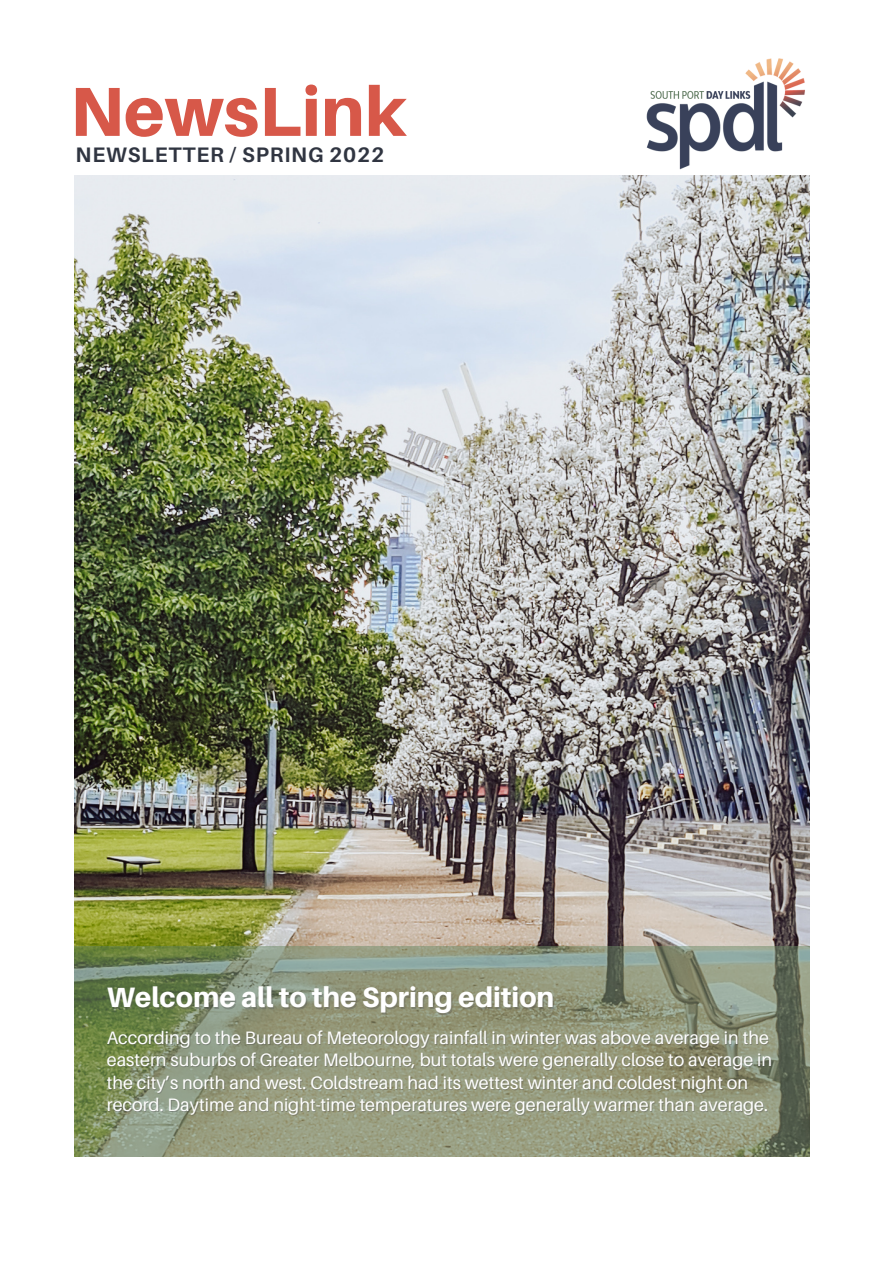
<style>
.page{position:relative;width:893px;height:1264px;background:#fff}
.page>*{position:absolute;margin:0;border:0;box-sizing:border-box;transform-origin:0 0}
.t1{font:800 69.45px "Aileron";color:#d75849}
.t2{font:800 28.05px "Aileron";color:#fff}
.t3{font:700 21px "Aileron";letter-spacing:.04em;color:#303541}
.t4{font:18px/22.5px "Aileron";color:#fff}
</style>
<div class="page">
<img style="left:74px;top:176px;width:735px;height:770px">
<img style="left:632px;top:58px;width:178px;height:123px">
<svg style="left:74px;top:946px;width:735px;height:210px;background:#8b9477"></svg>
<h1 class="t1" style="left:70px;top:68px;width:338px">NewsLink</h1>
<p class="t3" style="left:76px;top:141px;width:310px">NEWSLETTER / SPRING 2022</p>
<h2 class="t2" style="left:107px;top:980px;width:449px">Welcome all to the Spring edition</h2>
<p class="t4" style="left:107px;top:1026px;width:666px">According to the Bureau of Meteorology rainfall in winter was above average in the eastern suburbs of Greater Melbourne, but totals were generally close to average in the city’s north and west. Coldstream had its wettest winter and coldest night on record. Daytime and night-time temperatures were generally warmer than average.</p>
</div>
